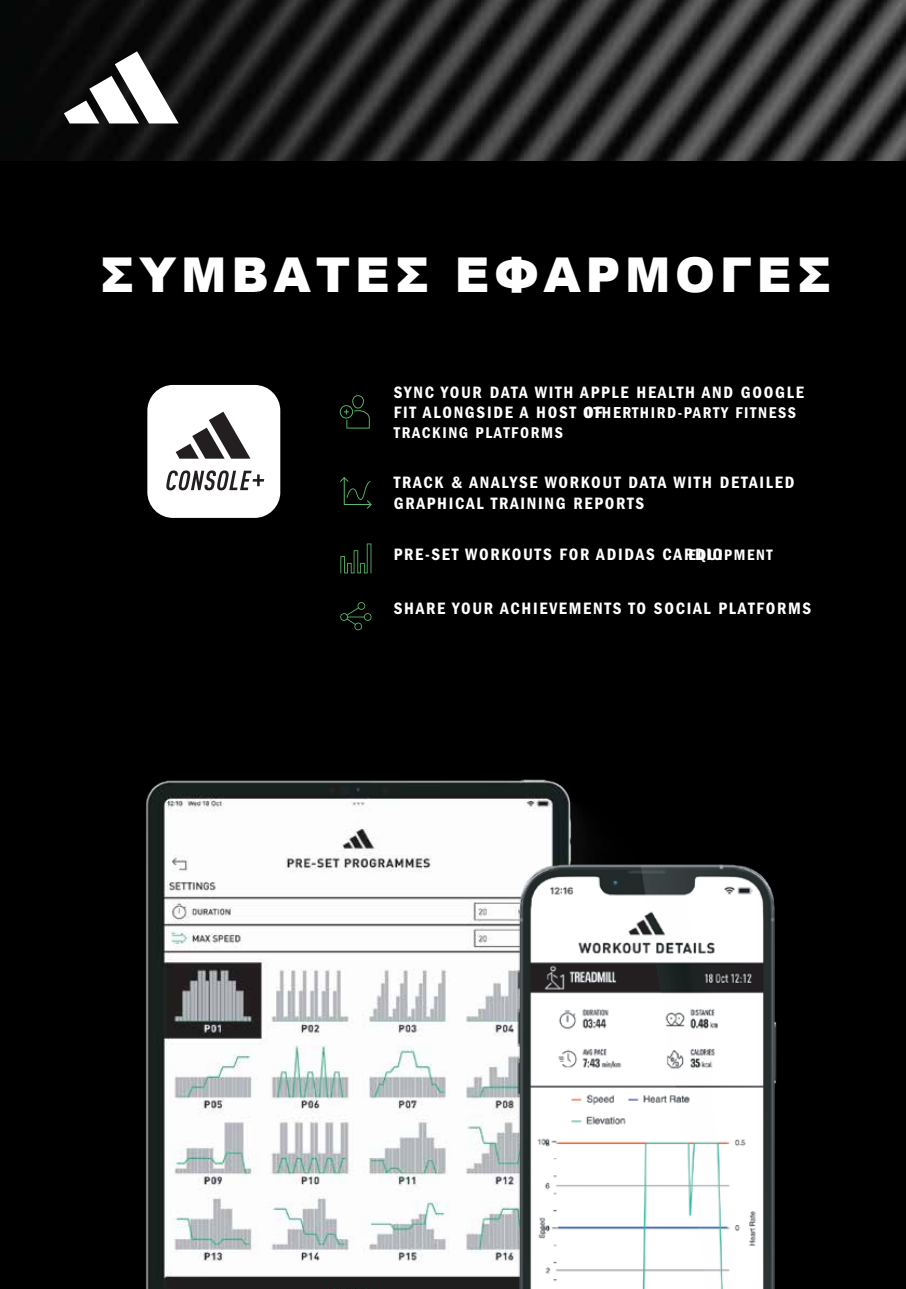
<style>
.page{position:relative;width:906px;height:1289px;background:#fff}
.page>*{position:absolute;margin:0;border:0;box-sizing:border-box;transform-origin:0 0}
.t1{font:900 48px "Arial";letter-spacing:.1em;color:#fff}
.t2{font:17.1px/20.5px "ITC Franklin Gothic Std Dm Cd";letter-spacing:.1em;color:#fff}
.t3{font:16.05px "ITC Franklin Gothic Std Dm Cd";letter-spacing:.1em;color:#fff}
.s1{font-size:16.35px}
.s2{font-size:16.05px}
.s3{font-size:15.6px}
</style>
<div class="page">
<img style="left:0;top:0;width:906px;height:161px">
<svg style="left:64px;top:51px;width:115px;height:72px"></svg>
<div style="left:0;top:161px;width:906px;height:1127px;background:#000"></div>
<img style="left:145px;top:779px;width:412px;height:509px">
<div style="left:147px;top:385px;width:133px;height:133px;background:#fff;border-radius:26px"></div>
<svg style="left:176px;top:411px;width:74px;height:47px"></svg>
<svg style="left:166px;top:470px;width:98px;height:20px"></svg>
<svg style="left:340px;top:477px;width:32px;height:32px"></svg>
<svg style="left:340px;top:602px;width:31px;height:28px"></svg>
<svg style="left:340px;top:543px;width:31px;height:30px"></svg>
<svg style="left:340px;top:395px;width:30px;height:33px"></svg>
<img style="left:401px;top:783px;width:376px;height:505px">
<h1 class="t1" style="left:100px;top:240px;width:733px">ΣΥΜΒΑΤΕΣ ΕΦΑΡΜΟΓΕΣ</h1>
<p class="t2" style="left:394px;top:382px;width:412px">SYNC YOUR DATA WITH APPLE HEALTH AND GOOGLE<br>FIT ALONGSIDE A HOST <span class="s1">O</span>F<span class="s1">THER</span><span class="s2">THIRD-PARTY FITNESS</span></p>
<p class="t3" style="left:394px;top:423px;width:171px">TRACKING PLATFORMS</p>
<p class="t2" style="left:394px;top:472px;width:402px">TRACK &amp; ANALYSE WORKOUT DATA WITH DETAILED<br>GRAPHICAL TRAINING REPORTS</p>
<p class="t2" style="left:394px;top:543px;width:380px">PRE-SET WORKOUTS FOR ADIDAS CARD<span class="s3">EQUIPMENT</span></p>
<p class="t2" style="left:706px;top:543px;width:17px">IO</p>
<p class="t2" style="left:394px;top:598px;width:419px">SHARE YOUR ACHIEVEMENTS TO SOCIAL PLATFORMS</p>
</div>
